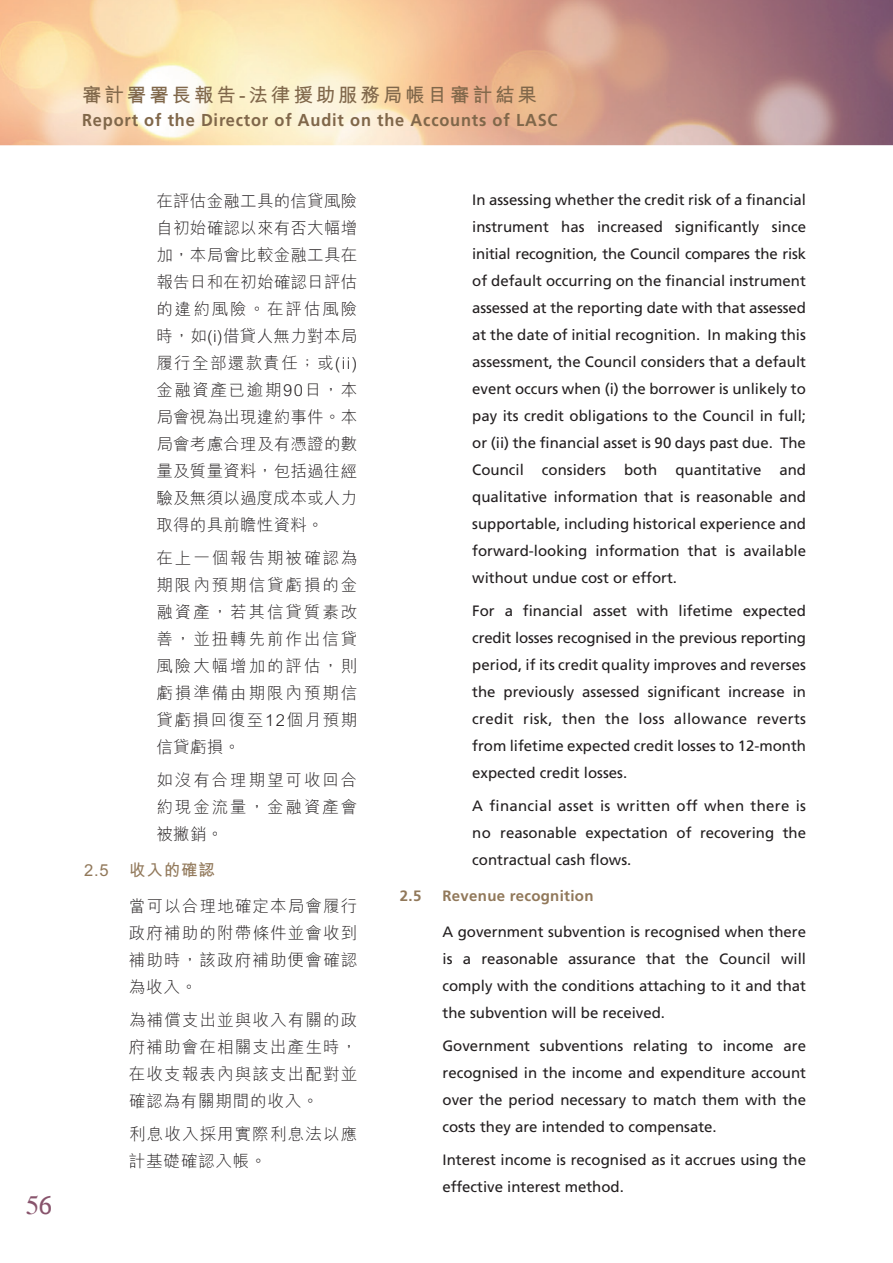
<style>
.page{position:relative;width:893px;height:1263px;background:#fff}
.page>*{position:absolute;margin:0;border:0;box-sizing:border-box;transform-origin:0 0}
.t1{font:700 19.5px "M Hei HK";letter-spacing:.15em;color:#80674a}
.t2{font:700 17.25px "Frutiger";letter-spacing:.05em;color:#80674a;scale:.95 1}
.t3{font:300 16.5px/27px "M Hei HK";letter-spacing:.07em;color:#231f20;text-align:justify}
.t4{font:700 16.5px "M Hei HK";letter-spacing:.05em;color:#91785a}
.t5{font:15px/27px "Frutiger";color:#231f20;text-align:justify}
.t6{font:700 15px "Frutiger";letter-spacing:.02em;color:#91785a}
</style>
<div class="page">
<img style="left:0;top:0;width:893px;height:145px">
<h1 class="t1" style="left:82px;top:80px;width:456px">審計署署長報告-法律援助服務局帳目審計結果</h1>
<p class="t2" style="left:82px;top:110px;width:502px">Report of the Director of Audit on the Accounts of LASC</p>
<p class="t3" style="left:156px;top:187px;width:202px">在評估金融工具的信貸風險自初始確認以來有否大幅增加，本局會比較金融工具在報告日和在初始確認日評估的違約風險。在評估風險時，如(i)借貸人無力對本局履行全部還款責任；或(ii)金融資產已逾期90日，本局會視為出現違約事件。本局會考慮合理及有憑證的數量及質量資料，包括過往經驗及無須以過度成本或人力取得的具前瞻性資料。</p>
<p class="t3" style="left:156px;top:544px;width:202px">在上一個報告期被確認為期限內預期信貸虧損的金融資產，若其信貸質素改善，並扭轉先前作出信貸風險大幅增加的評估，則虧損準備由期限內預期信貸虧損回復至12個月預期信貸虧損。</p>
<p class="t3" style="left:156px;top:766px;width:202px">如沒有合理期望可收回合約現金流量，金融資產會被撇銷。</p>
<p class="t4" style="left:84px;top:858px;width:132px">2.5 收入的確認</p>
<p class="t3" style="left:129px;top:892px;width:230px">當可以合理地確定本局會履行政府補助的附帶條件並會收到補助時，該政府補助便會確認為收入。</p>
<p class="t3" style="left:129px;top:1006px;width:230px">為補償支出並與收入有關的政府補助會在相關支出產生時，在收支報表內與該支出配對並確認為有關期間的收入。</p>
<p class="t3" style="left:129px;top:1120px;width:230px">利息收入採用實際利息法以應計基礎確認入帳。</p>
<p class="t5" style="left:472px;top:187px;width:335px">In assessing whether the credit risk of a financial instrument has increased significantly since initial recognition, the Council compares the risk of default occurring on the financial instrument assessed at the reporting date with that assessed at the date of initial recognition. In making this assessment, the Council considers that a default event occurs when (i) the borrower is unlikely to pay its credit obligations to the Council in full; or (ii) the financial asset is 90 days past due. The Council considers both quantitative and qualitative information that is reasonable and supportable, including historical experience and forward-looking information that is available without undue cost or effort.</p>
<p class="t5" style="left:472px;top:598px;width:335px">For a financial asset with lifetime expected credit losses recognised in the previous reporting period, if its credit quality improves and reverses the previously assessed significant increase in credit risk, then the loss allowance reverts from lifetime expected credit losses to 12-month expected credit losses.</p>
<p class="t5" style="left:472px;top:793px;width:335px">A financial asset is written off when there is no reasonable expectation of recovering the contractual cash flows.</p>
<p class="t6" style="left:400px;top:887px;width:23px">2.5</p>
<p class="t6" style="left:442px;top:887px;width:152px">Revenue recognition</p>
<p class="t5" style="left:442px;top:919px;width:365px">A government subvention is recognised when there is a reasonable assurance that the Council will comply with the conditions attaching to it and that the subvention will be received.</p>
<p class="t5" style="left:442px;top:1033px;width:365px">Government subventions relating to income are recognised in the income and expenditure account over the period necessary to match them with the costs they are intended to compensate.</p>
<p class="t5" style="left:442px;top:1147px;width:365px">Interest income is recognised as it accrues using the effective interest method.</p>
</div>
